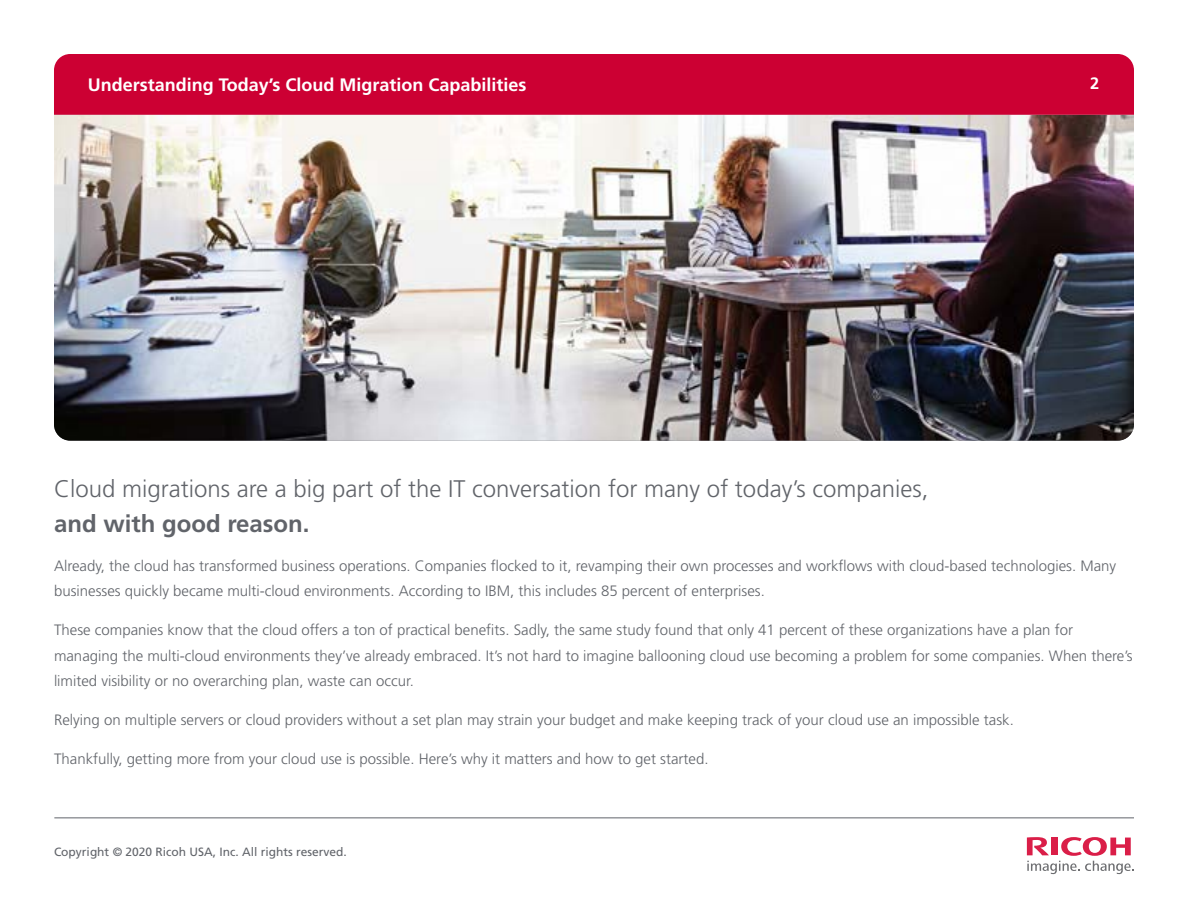
<style>
.page{position:relative;width:1188px;height:918px;background:#fff}
.page>*{position:absolute;margin:0;border:0;box-sizing:border-box;transform-origin:0 0}
.t1{font:300 24px "Frutiger LT Std";color:#61646a}
.t2{font:700 24px "Frutiger LT Std";color:#61646a}
.t3{font:700 18px "Frutiger LT Std";color:#fff}
.t4{font:700 16.5px "Frutiger LT Std";color:#fff}
.t5{font:300 15px/25.5px "Frutiger LT Std";color:#61646a}
.t6{font:12px "Frutiger LT Std";color:#61646a}
</style>
<div class="page">
<img style="left:54px;top:115px;width:1080px;height:326px">
<svg style="left:1027px;top:837px;width:107px;height:37px"></svg>
<hr style="left:54px;top:818px;width:1080px;height:1px;background:#61646a">
<div style="left:54px;top:54px;width:1080px;height:61px;background:#c03"></div>
<p class="t3" style="left:88px;top:74px;width:440px">Understanding Today’s Cloud Migration Capabilities</p>
<p class="t4" style="left:1090px;top:74px;width:11px">2</p>
<h1 class="t1" style="left:54px;top:475px;width:876px">Cloud migrations are a big part of the IT conversation for many of today’s companies,</h1>
<h1 class="t2" style="left:54px;top:509px;width:257px">and with good reason.</h1>
<p class="t5" style="left:54px;top:553px;width:1064px">Already, the cloud has transformed business operations. Companies flocked to it, revamping their own processes and workflows with cloud-based technologies. Many businesses quickly became multi-cloud environments. According to IBM, this includes 85 percent of enterprises.</p>
<p class="t5" style="left:54px;top:618px;width:1080px">These companies know that the cloud offers a ton of practical benefits. Sadly, the same study found that only 41 percent of these organizations have a plan for managing the multi-cloud environments they’ve already embraced. It’s not hard to imagine ballooning cloud use becoming a problem for some companies. When there’s limited visibility or no overarching plan, waste can occur.</p>
<p class="t5" style="left:54px;top:708px;width:961px">Relying on multiple servers or cloud providers without a set plan may strain your budget and make keeping track of your cloud use an impossible task.</p>
<p class="t5" style="left:54px;top:747px;width:656px">Thankfully, getting more from your cloud use is possible. Here’s why it matters and how to get started.</p>
<p class="t6" style="left:54px;top:845px;width:294px">Copyright © 2020 Ricoh USA, Inc. All rights reserved.</p>
</div>
